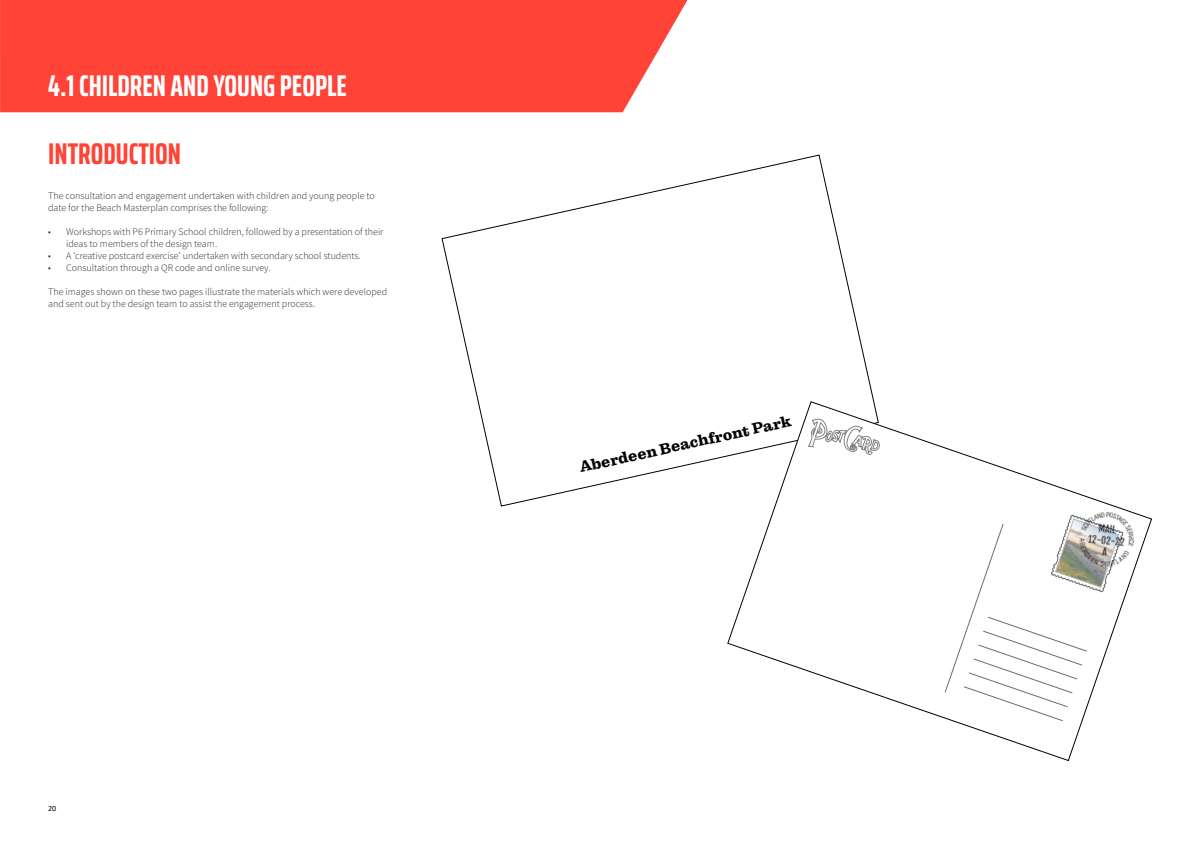
<style>
.page{position:relative;width:1191px;height:842px;background:#fff}
.page>*{position:absolute;margin:0;border:0;box-sizing:border-box;transform-origin:0 0}
.t1{font:700 extra-condensed 30px "Saira";color:#fff}
.t2{font:700 extra-condensed 30px "Saira";color:#ff4337}
.t3{font:15.6px "Pulpo Rust 100";color:#000}
.t4{font:10px/12px "Source Sans Variable";color:#2d2926}
.t5{font:8px "Calibri";color:#000}
</style>
<div class="page">
<div style="left:0;top:0;width:687px;height:112px;background:#ff4337"></div>
<svg style="left:441px;top:154px;width:433px;height:353px"></svg>
<svg style="left:726px;top:400px;width:426px;height:362px"></svg>
<h1 class="t1" style="left:48px;top:63px;width:300px">4.1 CHILDREN AND YOUNG PEOPLE</h1>
<h1 class="t2" style="left:48px;top:131px;width:134px">INTRODUCTION</h1>
<p class="t4" style="left:48px;top:190px;width:328px">The consultation and engagement undertaken with children and young people to date for the Beach Masterplan comprises the following:</p>
<p class="t4" style="left:66px;top:226px;width:319px;text-indent:-18px">• Workshops with P6 Primary School children, followed by a presentation of their ideas to members of the design team.</p>
<p class="t4" style="left:48px;top:250px;width:314px">• A ‘creative postcard exercise’ undertaken with secondary school students.</p>
<p class="t4" style="left:48px;top:262px;width:224px">• Consultation through a QR code and online survey.</p>
<p class="t4" style="left:48px;top:286px;width:340px">The images shown on these two pages illustrate the materials which were developed and sent out by the design team to assist the engagement process.</p>
<p class="t5" style="left:48px;top:803px;width:10px">20</p>
<h2 class="t3" style="left:578px;top:457px;width:218px;rotate:-12deg">Aberdeen Beachfront Park</h2>
</div>
